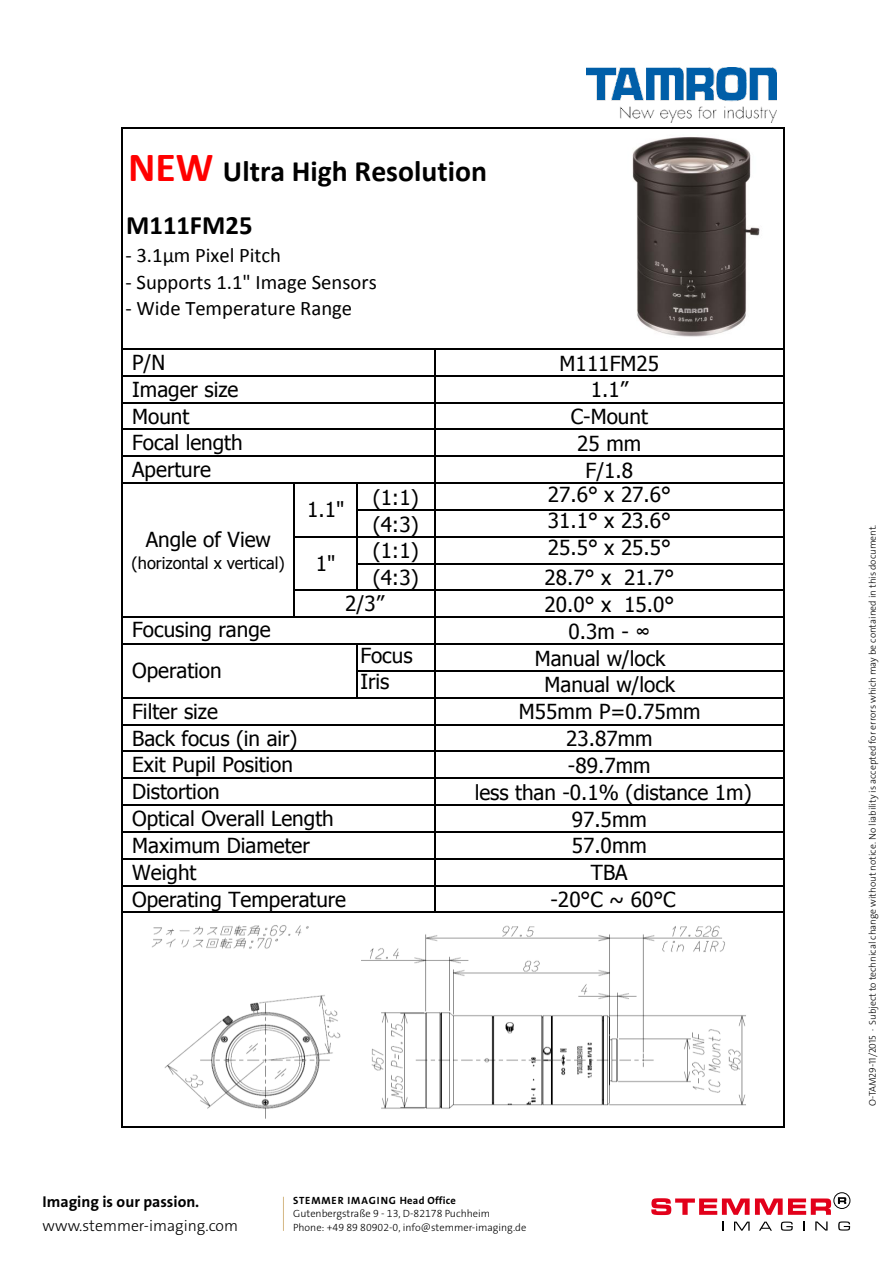
<style>
.page{position:relative;width:893px;height:1263px;background:#fff}
.page>*{position:absolute;margin:0;border:0;box-sizing:border-box;transform-origin:0 0}
.t1{font:700 29.7px "Calibri";color:#000}
.t2{font:700 26.7px "Calibri";color:#000}
.t3{font:20.7px/26.8px "Tahoma";color:#000;text-align:center}
.t4{font:20.7px "Calibri";color:#000}
.t5{font:16.35px "Tahoma";color:#000}
.t6{font:15.75px "The Sans LP3 Lig";color:#000}
.t7{font:15.75px "The Sans LP7 Bld";color:#000}
.t8{font:10.5px/13.5px "The Sans LP3 Lig";color:#000}
.t9{font:10.5px "The Sans LP7 Bld";letter-spacing:.075em;color:#000}
.t10{font:9.75px "The Sans LP3 Lig";color:#000}
.s1{font-size:41.55px;color:#f00}
.s2{font-family:"Arial"}
</style>
<div class="page">
<svg style="left:722px;top:1221px;width:2px;height:10px"></svg>
<svg style="left:734px;top:1221px;width:16px;height:10px"></svg>
<svg style="left:759px;top:1221px;width:13px;height:10px"></svg>
<svg style="left:781px;top:1221px;width:12px;height:10px"></svg>
<svg style="left:803px;top:1221px;width:2px;height:9px"></svg>
<svg style="left:815px;top:1221px;width:12px;height:9px"></svg>
<svg style="left:838px;top:1221px;width:12px;height:9px"></svg>
<svg style="left:651px;top:1198px;width:180px;height:17px"></svg>
<svg style="left:838px;top:1197px;width:8px;height:7px"></svg>
<div style="left:834px;top:1192px;width:16px;height:17px;border:1px solid #000;border-radius:50%"></div>
<hr style="left:283px;top:1197px;width:1px;height:34px;background:#d6ba89">
<hr style="left:356px;top:484px;width:1px;height:107px;background:#000">
<hr style="left:121px;top:127px;width:2px;height:1001px;background:#000">
<hr style="left:783px;top:129px;width:2px;height:999px;background:#000">
<hr style="left:434px;top:350px;width:1px;height:563px;background:#000">
<hr style="left:294px;top:484px;width:1px;height:134px;background:#000">
<hr style="left:356px;top:645px;width:1px;height:53px;background:#000">
<hr style="left:123px;top:127px;width:662px;height:2px;background:#000">
<hr style="left:123px;top:348px;width:662px;height:2px;background:#000">
<hr style="left:123px;top:375px;width:662px;height:1px;background:#000">
<hr style="left:123px;top:402px;width:662px;height:1px;background:#000">
<hr style="left:123px;top:429px;width:662px;height:1px;background:#000">
<hr style="left:123px;top:455px;width:662px;height:2px;background:#000">
<hr style="left:123px;top:482px;width:662px;height:2px;background:#000">
<hr style="left:357px;top:509px;width:428px;height:2px;background:#000">
<hr style="left:295px;top:536px;width:490px;height:1px;background:#000">
<hr style="left:357px;top:563px;width:428px;height:1px;background:#000">
<hr style="left:295px;top:590px;width:490px;height:1px;background:#000">
<hr style="left:123px;top:616px;width:662px;height:2px;background:#000">
<hr style="left:123px;top:643px;width:662px;height:2px;background:#000">
<hr style="left:357px;top:670px;width:428px;height:2px;background:#000">
<hr style="left:123px;top:697px;width:662px;height:1px;background:#000">
<hr style="left:123px;top:724px;width:662px;height:1px;background:#000">
<hr style="left:123px;top:751px;width:662px;height:1px;background:#000">
<hr style="left:123px;top:777px;width:662px;height:2px;background:#000">
<hr style="left:123px;top:804px;width:662px;height:2px;background:#000">
<hr style="left:123px;top:831px;width:662px;height:1px;background:#000">
<hr style="left:123px;top:858px;width:662px;height:1px;background:#000">
<hr style="left:123px;top:885px;width:662px;height:1px;background:#000">
<hr style="left:123px;top:911px;width:662px;height:2px;background:#000">
<hr style="left:123px;top:1126px;width:662px;height:2px;background:#000">
<img style="left:587px;top:68px;width:189px;height:55px">
<img style="left:152px;top:925px;width:594px;height:194px">
<img style="left:632px;top:137px;width:128px;height:200px">
<h1 class="t1" style="left:128px;top:153px;width:360px"><span class="s1">NEW</span> Ultra High Resolution</h1>
<p class="t2" style="left:126px;top:208px;width:128px">M111FM25</p>
<p class="t4" style="left:126px;top:242px;width:157px">- 3.1µm Pixel Pitch</p>
<p class="t4" style="left:126px;top:269px;width:253px">- Supports 1.1" Image Sensors</p>
<p class="t4" style="left:126px;top:295px;width:228px">- Wide Temperature Range</p>
<p class="t3" style="left:132px;top:348px;width:112px;text-align:left">P/N<br>Imager size<br>Mount<br>Focal length<br>Aperture</p>
<p class="t3" style="left:560px;top:349px;width:101px">M111FM25<br>1.1”<br>C-Mount<br>25 mm<br>F/1.8</p>
<p class="t3" style="left:373px;top:483px;width:47px">(1:1)</p>
<p class="t3" style="left:548px;top:480px;width:125px">27.6° x 27.6°</p>
<p class="t3" style="left:373px;top:510px;width:47px">(4:3)</p>
<p class="t3" style="left:548px;top:507px;width:125px">31.1° x 23.6°</p>
<p class="t3" style="left:373px;top:536px;width:47px">(1:1)</p>
<p class="t3" style="left:548px;top:533px;width:125px">25.5° x 25.5°</p>
<p class="t3" style="left:373px;top:563px;width:47px">(4:3)</p>
<p class="t3" style="left:544px;top:563px;width:131px">28.7° x 21.7°<br>20.0° x 15.0°<br>0.3m - <span class="s2">∞</span></p>
<p class="t3" style="left:360px;top:641px;width:54px">Focus</p>
<p class="t3" style="left:535px;top:644px;width:132px">Manual w/lock</p>
<p class="t3" style="left:360px;top:667px;width:31px">Iris</p>
<p class="t3" style="left:475px;top:670px;width:278px">Manual w/lock<br>M55mm P=0.75mm<br>23.87mm<br>-89.7mm<br>less than -0.1% (distance 1m)<br>97.5mm<br>57.0mm<br>TBA<br>-20°C ~ 60°C</p>
<p class="t3" style="left:307px;top:496px;width:39px">1.1"</p>
<p class="t3" style="left:316px;top:549px;width:21px">1"</p>
<p class="t3" style="left:146px;top:525px;width:127px">Angle of View</p>
<p class="t5" style="left:132px;top:552px;width:155px">(horizontal x vertical)</p>
<p class="t3" style="left:345px;top:589px;width:40px">2/3”</p>
<p class="t3" style="left:132px;top:615px;width:140px">Focusing range</p>
<p class="t3" style="left:132px;top:656px;width:91px">Operation</p>
<p class="t3" style="left:132px;top:697px;width:203px;text-align:left">Filter size<br>Back focus (in air)<br>Exit Pupil Position<br>Distortion<br>Optical Overall Length<br>Maximum Diameter</p>
<p class="t3" style="left:132px;top:858px;width:215px;text-align:left">Weight<br>Operating Temperature</p>
<p class="t7" style="left:43px;top:1192px;width:158px">Imaging is our passion.</p>
<p class="t6" style="left:43px;top:1215px;width:197px">www.stemmer-imaging.com</p>
<p class="t9" style="left:293px;top:1193px;width:164px">STEMMER IMAGING Head Office</p>
<p class="t8" style="left:293px;top:1207px;width:235px">Gutenbergstraße 9 - 13, D-82178 Puchheim<br>Phone: +49 89 80902-0, info@stemmer-imaging.de</p>
<p class="t10" style="left:866px;top:1106px;width:583px;rotate:-90deg">O-TAM29-11/2015 ∙ Subject to technical change without notice. No liability is accepted for errors which may be contained in this document.</p>
</div>
